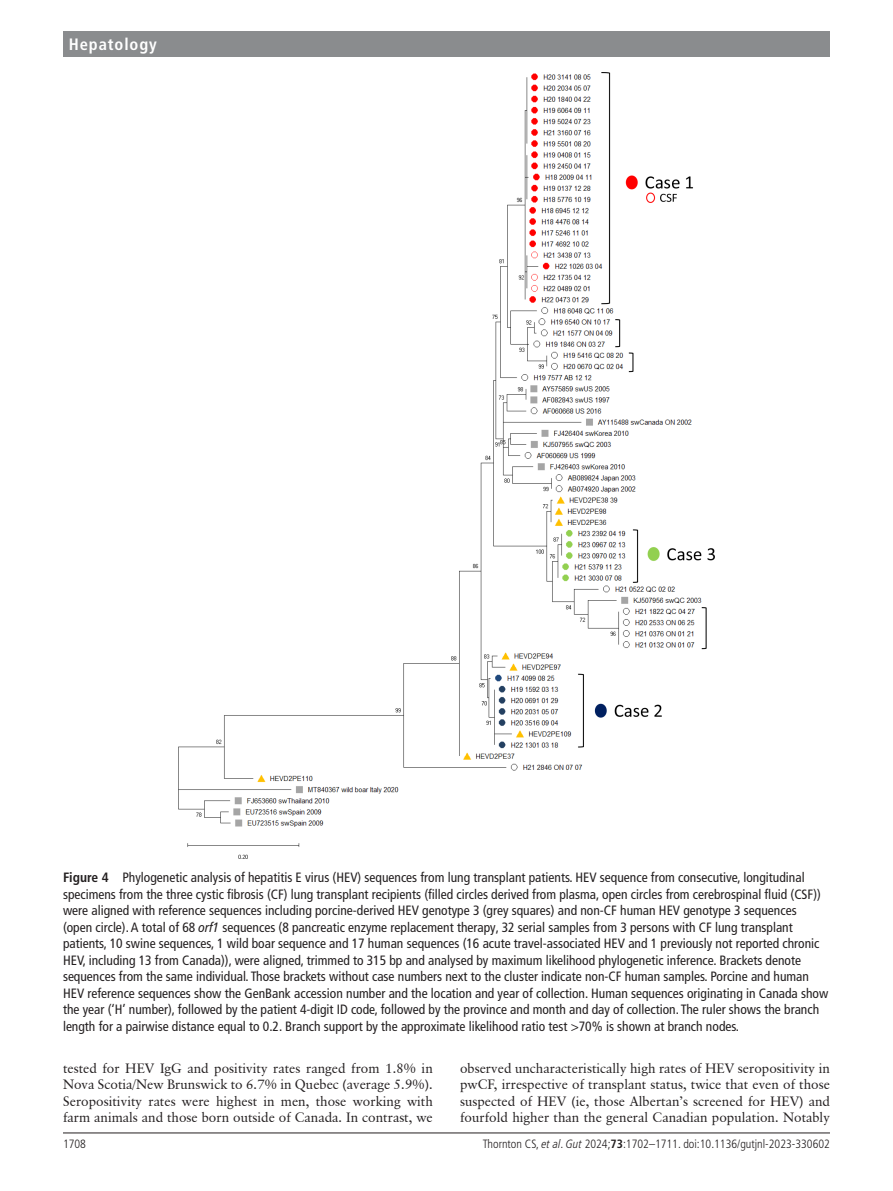
<style>
.page{position:relative;width:893px;height:1191px;background:#fff}
.page>*{position:absolute;margin:0;border:0;box-sizing:border-box;transform-origin:0 0}
.t1{font:700 condensed 16.5px "Frutiger LT Pro";letter-spacing:.055em;color:#fff}
.t2{font:condensed 13.5px/16.5px "Frutiger LT Pro";color:#231f20}
.t3{font:13.5px/16.5px "Classical Garamond BT";color:#231f20;text-align:justify}
.t4{font:300 condensed 12px "Frutiger LT Pro";color:#231f20}
.s1{font-weight:700}
.s2{font-style:italic}
</style>
<div class="page">
<hr style="left:63px;top:1132px;width:767px;height:1px;background:#231f20">
<div style="left:63px;top:31px;width:767px;height:25px;background:#8a8c8e"></div>
<img style="left:178px;top:72px;width:537px;height:786px">
<p class="t1" style="left:69px;top:34px;width:90px">Hepatology</p>
<p class="t2" style="left:63px;top:869px;width:767px"><span class="s1">Figure 4</span> Phylogenetic analysis of hepatitis E virus (HEV) sequences from lung transplant patients. HEV sequence from consecutive, longitudinal specimens from the three cystic fibrosis (CF) lung transplant recipients (filled circles derived from plasma, open circles from cerebrospinal fluid (CSF)) were aligned with reference sequences including porcine-derived HEV genotype 3 (grey squares) and non-CF human HEV genotype 3 sequences (open circle). A total of 68 <span class="s2">orf1</span> sequences (8 pancreatic enzyme replacement therapy, 32 serial samples from 3 persons with CF lung transplant patients, 10 swine sequences, 1 wild boar sequence and 17 human sequences (16 acute travel-associated HEV and 1 previously not reported chronic HEV, including 13 from Canada)), were aligned, trimmed to 315 bp and analysed by maximum likelihood phylogenetic inference. Brackets denote sequences from the same individual. Those brackets without case numbers next to the cluster indicate non-CF human samples. Porcine and human HEV reference sequences show the GenBank accession number and the location and year of collection. Human sequences originating in Canada show the year (‘H’ number), followed by the patient 4-digit ID code, followed by the province and month and day of collection. The ruler shows the branch length for a pairwise distance equal to 0.2. Branch support by the approximate likelihood ratio test &gt;70% is shown at branch nodes.</p>
<p class="t3" style="left:63px;top:1059px;width:371px">tested for HEV IgG and positivity rates ranged from 1.8% in Nova Scotia/New Brunswick to 6.7% in Quebec (average 5.9%).<br>Seropositivity rates were highest in men, those working with farm animals and those born outside of Canada. In contrast, we</p>
<p class="t3" style="left:460px;top:1059px;width:371px">observed uncharacteristically high rates of HEV seropositivity in pwCF, irrespective of transplant status, twice that even of those suspected of HEV (ie, those Albertan’s screened for HEV) and fourfold higher than the general Canadian population. Notably</p>
<p class="t4" style="left:63px;top:1136px;width:25px">1708</p>
<p class="t4" style="left:483px;top:1136px;width:349px">Thornton CS, <span class="s2">et al</span>. <span class="s2">Gut</span> 2024;<span class="s1">73</span>:1702–1711. doi:10.1136/gutjnl-2023-330602</p>
</div>
